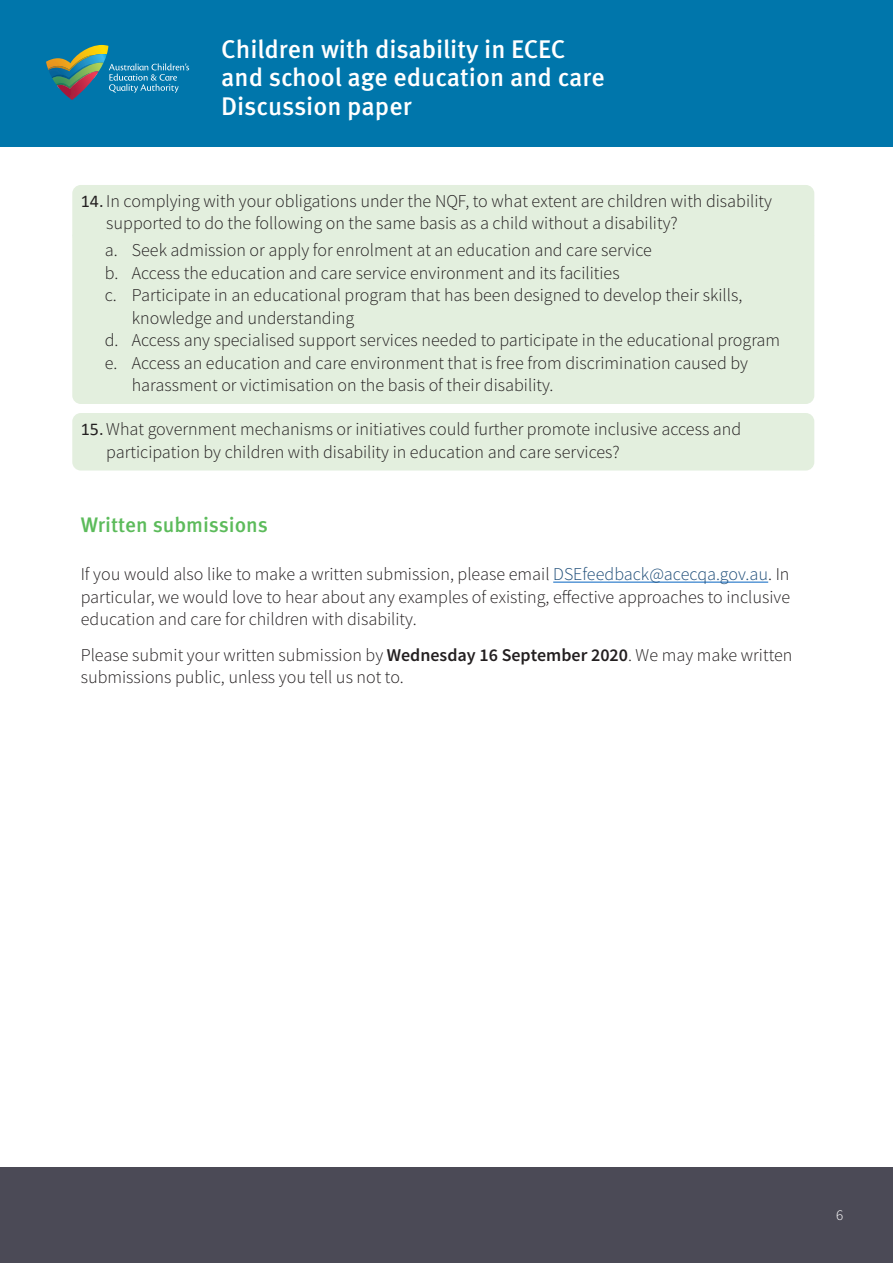
<style>
.page{position:relative;width:893px;height:1263px;background:#fff}
.page>*{position:absolute;margin:0;border:0;box-sizing:border-box;transform-origin:0 0}
.Body{font:500 25.5px/28.5px "Meta Pro";color:#fff}
.t1{font:500 21px "Meta Pro";color:#5cbb5b}
.Body-2{font:300 18px/22.5px "Source Sans Pro";color:#231f20}
.t2{font:300 15px "Source Sans Pro";color:#fff}
.s1{font-family:"Calibri";font-weight:400}
.s2{color:#1f4e79}
.s3{font-weight:600}
</style>
<div class="page">
<div style="left:0;top:1167px;width:893px;height:96px;background:#4b4a56"></div>
<div style="left:0;top:0;width:893px;height:147px;background:#0076ab"></div>
<svg style="left:46px;top:45px;width:143px;height:55px"></svg>
<div style="left:72px;top:229px;width:742px;height:175px;background:#e3efde;border-radius:9px"></div>
<div style="left:72px;top:185px;width:742px;height:57px;background:#e3efde;border-radius:9px"></div>
<div style="left:72px;top:413px;width:742px;height:57px;background:#e3efde;border-radius:9px"></div>
<hr style="left:553px;top:582px;width:215px;height:1px;background:#0563c1">
<p class="Body" style="left:221px;top:35px;width:385px">Children with disability in ECEC and school age education and care<br>Discussion paper</p>
<p class="Body-2" style="left:106px;top:190px;width:667px;text-indent:-26px"><span class="s1">14.</span> In complying with your obligations under the NQF, to what extent are children with disability supported to do the following on the same basis as a child without a disability?</p>
<p class="Body-2" style="left:105px;top:239px;width:549px">a. Seek admission or apply for enrolment at an education and care service</p>
<p class="Body-2" style="left:105px;top:262px;width:516px">b. Access the education and care service environment and its facilities</p>
<p class="Body-2" style="left:132px;top:284px;width:612px;text-indent:-27px">c. Participate in an educational program that has been designed to develop their skills, knowledge and understanding</p>
<p class="Body-2" style="left:105px;top:329px;width:677px">d. Access any specialised support services needed to participate in the educational program</p>
<p class="Body-2" style="left:132px;top:352px;width:618px;text-indent:-27px">e. Access an education and care environment that is free from discrimination caused by harassment or victimisation on the basis of their disability.</p>
<p class="Body-2" style="left:106px;top:418px;width:636px;text-indent:-26px"><span class="s1">15.</span>What government mechanisms or initiatives could further promote inclusive access and participation by children with disability in education and care services?</p>
<h2 class="t1" style="left:81px;top:512px;width:189px">Written submissions</h2>
<p class="Body-2" style="left:81px;top:563px;width:711px;text-align:justify">If you would also like to make a written submission, please email <span class="s2">DSEfeedback@acecqa.gov.au</span>. In particular, we would love to hear about any examples of existing, effective approaches to inclusive education and care for children with disability.</p>
<p class="Body-2" style="left:81px;top:643px;width:713px">Please submit your written submission by <span class="s3">Wednesday 16 September 2020</span>. We may make written submissions public, unless you tell us not to.</p>
<p class="t2" style="left:836px;top:1206px;width:9px">6</p>
</div>
